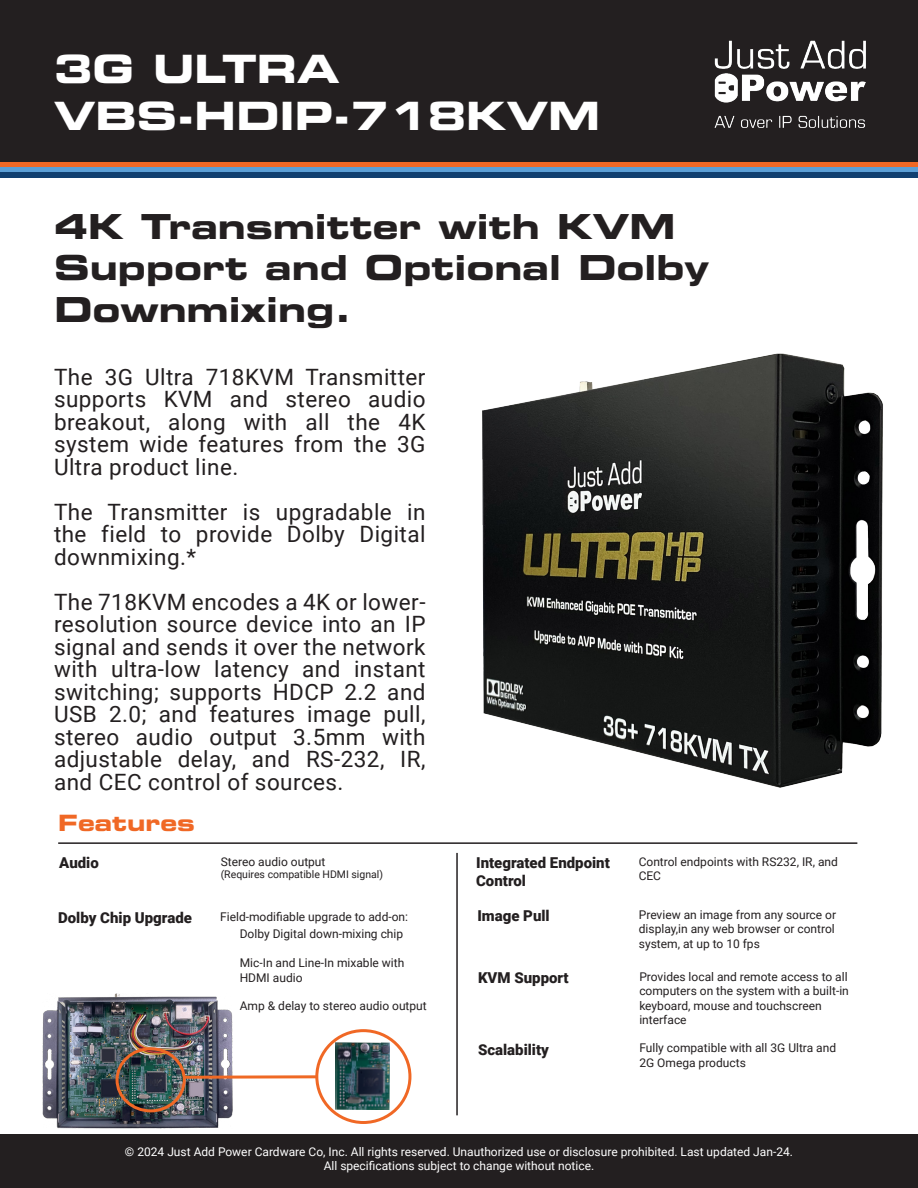
<style>
.page{position:relative;width:918px;height:1188px;background:#fff}
.page>*{position:absolute;margin:0;border:0;box-sizing:border-box;transform-origin:0 0}
.t1{font:39px "Eurostile LT Std Bold Ex 2";color:#fff}
.t2{font:34.5px/41.4px "Eurostile LT Std Bold Ex 2";color:#231f20}
.t3{font:22.5px/22.5px "Roboto";letter-spacing:.02em;color:#231f20;text-align:justify}
.t4{font:22.5px "Eurostile LT Std Bold Ex 2";color:#f06825}
.t5{font:900 15px "Roboto";color:#231f20}
.t6{font:12px/14.4px "Roboto";color:#231f20}
.t7{font:12px "Roboto";color:#fff}
.t8{font:10.5px "Roboto";color:#231f20}
</style>
<div class="page">
<div style="left:0;top:162px;width:918px;height:5px;background:#f06825"></div>
<div style="left:0;top:0;width:918px;height:162px;background:#231f20"></div>
<div style="left:0;top:167px;width:918px;height:5px;background:#5c9fd6"></div>
<div style="left:0;top:172px;width:918px;height:6px;background:#113f70"></div>
<div style="left:0;top:1134px;width:918px;height:54px;background:#231f20"></div>
<hr style="left:58px;top:842px;width:799px;height:2px;background:#231f20">
<hr style="left:456px;top:853px;width:2px;height:262px;background:#231f20">
<img style="left:482px;top:353px;width:401px;height:435px">
<img style="left:43px;top:994px;width:189px;height:135px">
<img style="left:334px;top:1042px;width:56px;height:68px">
<div style="left:315px;top:1029px;width:96px;height:95px;border:3px solid #f06825;border-radius:50%"></div>
<div style="left:116px;top:1047px;width:70px;height:65px;border:3px solid #f06825;border-radius:50%"></div>
<svg style="left:183px;top:1075px;width:134px;height:4px"></svg>
<img style="left:714px;top:40px;width:152px;height:88px">
<p class="t1" style="left:54px;top:42px;width:287px">3G ULTRA</p>
<p class="t1" style="left:54px;top:89px;width:548px">VBS-HDIP-718KVM</p>
<p class="t2" style="left:54px;top:205px;width:657px">4K Transmitter with KVM<br>Support and Optional Dolby<br>Downmixing.</p>
<p class="t3" style="left:54px;top:365px;width:373px">The 3G Ultra 718KVM Transmitter supports KVM and stereo audio breakout, along with all the 4K system wide features from the 3G Ultra product line.</p>
<p class="t3" style="left:54px;top:500px;width:373px">The Transmitter is upgradable in the field to provide Dolby Digital downmixing.*</p>
<p class="t3" style="left:54px;top:590px;width:373px">The 718KVM encodes a 4K or lower&shy;resolution source device into an IP signal and sends it over the network with ultra-low latency and instant switching; supports HDCP 2.2 and USB 2.0; and features image pull, stereo audio output 3.5mm with adjustable delay, and RS-232, IR, and CEC control of sources.</p>
<p class="t4" style="left:58px;top:807px;width:138px">Features</p>
<p class="t5" style="left:59px;top:852px;width:41px">Audio</p>
<p class="t6" style="left:221px;top:854px;width:106px">Stereo audio output</p>
<p class="t8" style="left:221px;top:867px;width:164px">(Requires compatible HDMI signal)</p>
<p class="t5" style="left:58px;top:907px;width:135px">Dolby Chip Upgrade</p>
<p class="t6" style="left:220px;top:909px;width:189px">Field-modifiable upgrade to add-on:</p>
<p class="t6" style="left:240px;top:927px;width:165px">Dolby Digital down-mixing chip</p>
<p class="t6" style="left:240px;top:955px;width:166px">Mic-In and Line-In mixable with</p>
<p class="t6" style="left:240px;top:970px;width:64px">HDMI audio</p>
<p class="t6" style="left:240px;top:999px;width:189px">Amp &amp; delay to stereo audio output</p>
<p class="t5" style="left:476px;top:852px;width:135px">Integrated Endpoint</p>
<p class="t5" style="left:476px;top:870px;width:51px">Control</p>
<p class="t6" style="left:639px;top:854px;width:201px">Control endpoints with RS232, IR, and<br>CEC</p>
<p class="t5" style="left:477px;top:905px;width:74px">Image Pull</p>
<p class="t6" style="left:639px;top:907px;width:199px;text-align:justify">Preview an image from any source or display,in any web browser or control system, at up to 10 fps</p>
<p class="t5" style="left:478px;top:967px;width:92px">KVM Support</p>
<p class="t6" style="left:639px;top:969px;width:210px">Provides local and remote access to all</p>
<p class="t6" style="left:639px;top:983px;width:211px">computers on the system with a built-in</p>
<p class="t6" style="left:639px;top:998px;width:184px">keyboard, mouse and touchscreen interface</p>
<p class="t5" style="left:478px;top:1039px;width:72px">Scalability</p>
<p class="t6" style="left:639px;top:1040px;width:198px">Fully compatible with all 3G Ultra and</p>
<p class="t6" style="left:639px;top:1055px;width:108px">2G Omega products</p>
<p class="t7" style="left:125px;top:1143px;width:670px">© 2024 Just Add Power Cardware Co, Inc. All rights reserved. Unauthorized use or disclosure prohibited. Last updated Jan-24.</p>
<p class="t7" style="left:324px;top:1157px;width:272px">All specifications subject to change without notice.</p>
</div>
